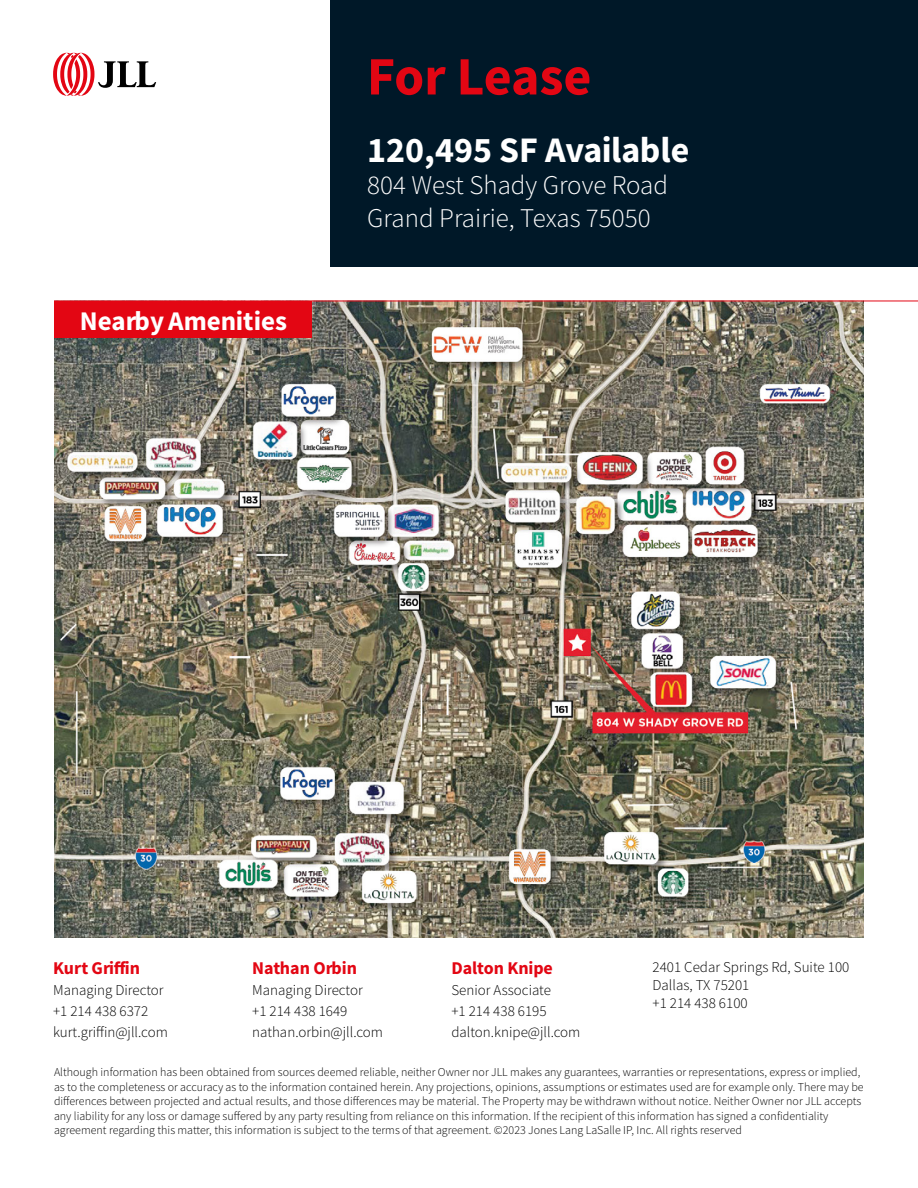
<style>
.page{position:relative;width:918px;height:1188px;background:#fff}
.page>*{position:absolute;margin:0;border:0;box-sizing:border-box;transform-origin:0 0}
.t1{font:700 54px "Source Sans Pro";letter-spacing:-.005em;color:#e30613}
.t2{font:36px "Source Sans Variable";color:#fff}
.t3{font:27px/32.4px "Source Sans Variable";color:#fff}
.t4{font:18px "Source Sans Variable";color:#e30613}
.t5{font:15px/21px "Source Sans Variable";color:#000}
.t6{font:12px/14.4px "Source Sans Variable";color:#000}
</style>
<div class="page">
<img style="left:54px;top:302px;width:810px;height:635px">
<div style="left:330px;top:0;width:588px;height:267px;background:#001828"></div>
<svg style="left:53px;top:53px;width:103px;height:43px"></svg>
<hr style="left:54px;top:301px;width:864px;height:1px;background:#e30613">
<div style="left:54px;top:302px;width:258px;height:36px;background:#e30613"></div>
<h1 class="t1" style="left:367px;top:40px;width:226px">For Lease</h1>
<h3 class="t3" style="left:80px;top:305px;width:209px">Nearby Amenities</h3>
<h2 class="t2" style="left:367px;top:128px;width:324px">120,495 SF Available</h2>
<h3 class="t3" style="left:367px;top:169px;width:302px">804 West Shady Grove Road<br>Grand Prairie, Texas 75050</h3>
<h3 class="t4" style="left:53px;top:957px;width:89px">Kurt Griffin</h3>
<p class="t5" style="left:53px;top:980px;width:116px">Managing Director +1 214 438 6372 kurt.griffin@jll.com</p>
<h3 class="t4" style="left:252px;top:957px;width:106px">Nathan Orbin</h3>
<p class="t5" style="left:252px;top:980px;width:132px">Managing Director<br>+1 214 438 1649 nathan.orbin@jll.com</p>
<h3 class="t4" style="left:451px;top:957px;width:103px">Dalton Knipe</h3>
<p class="t5" style="left:451px;top:980px;width:131px">Senior Associate<br>+1 214 438 6195 dalton.knipe@jll.com</p>
<p class="t5" style="left:653px;top:958px;width:198px;line-height:18px">2401 Cedar Springs Rd, Suite 100<br>Dallas, TX 75201<br>+1 214 438 6100</p>
<p class="t6" style="left:54px;top:1065px;width:811px">Although information has been obtained from sources deemed reliable, neither Owner nor JLL makes any guarantees, warranties or representations, express or implied, as to the completeness or accuracy as to the information contained herein. Any projections, opinions, assumptions or estimates used are for example only. There may be differences between projected and actual results, and those differences may be material. The Property may be withdrawn without notice. Neither Owner nor JLL accepts any liability for any loss or damage suffered by any party resulting from reliance on this information. If the recipient of this information has signed a confidentiality agreement regarding this matter, this information is subject to the terms of that agreement. ©2023 Jones Lang LaSalle IP, Inc. All rights reserved</p>
</div>
